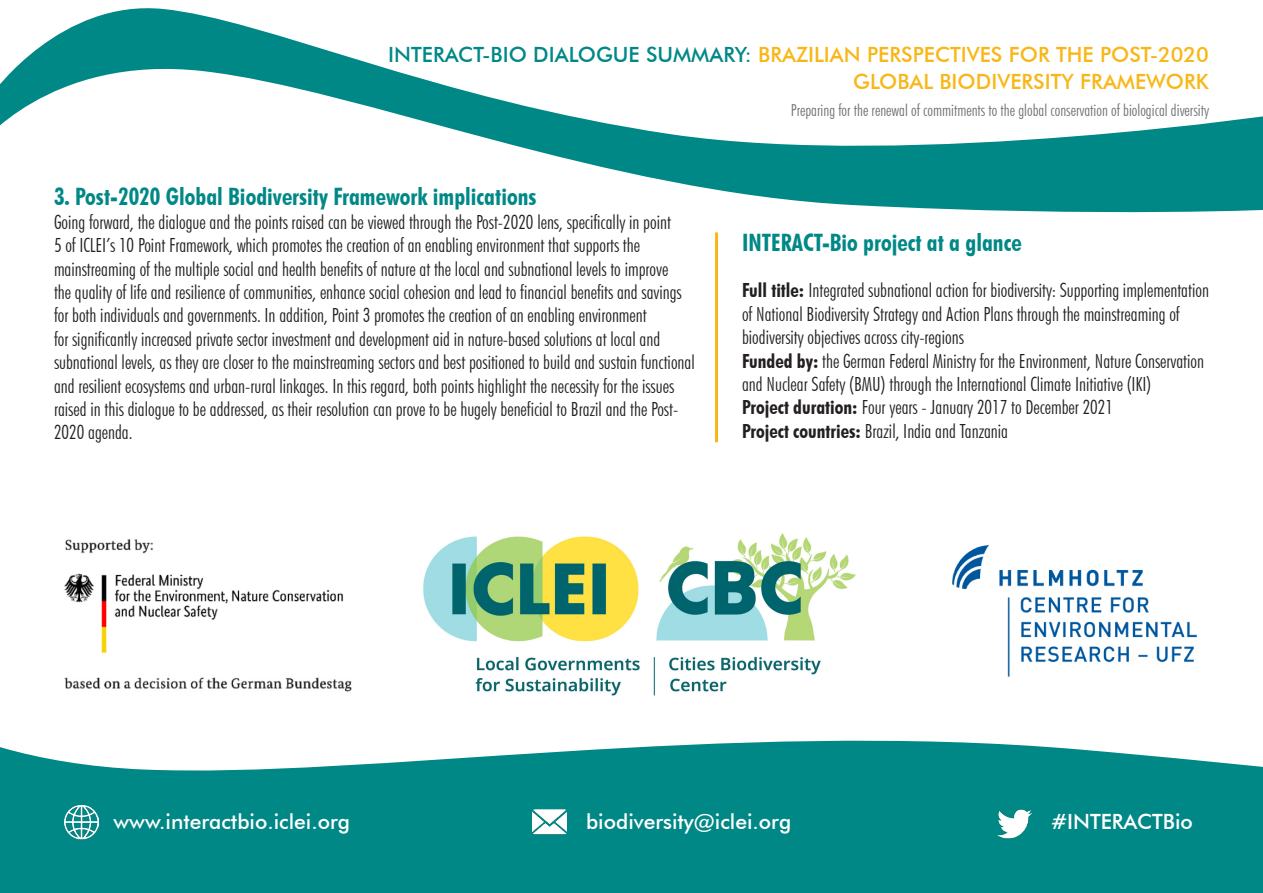
<style>
.page{position:relative;width:1263px;height:893px;background:#fff}
.page>*{position:absolute;margin:0;border:0;box-sizing:border-box;transform-origin:0 0}
.t1{font:700 condensed 24px "Futura BT";color:#008887}
.t2{font:500 21px/27px "Futura BT";color:#f8b717;text-align:right}
.t3{font:500 21px "Futura BT";color:#fff}
.t4{font:300 condensed 19.5px/23.4px "Futura BT";color:#231f20}
.t5{font:300 condensed 16.5px "Futura BT";color:#6e7175}
.s1{color:#008887}
.s2{font-weight:700}
</style>
<div class="page">
<svg style="left:611px;top:169px;width:652px;height:44px;fill:#008887"></svg>
<svg style="left:0;top:8px;width:1263px;height:161px"></svg>
<img style="left:952px;top:544px;width:245px;height:110px">
<img style="left:64px;top:539px;width:280px;height:114px">
<img style="left:423px;top:533px;width:433px;height:109px">
<svg style="left:0;top:654px;width:1263px;height:239px;fill:#008887"></svg>
<hr style="left:715px;top:232px;width:3px;height:210px;background:#f8b717">
<img style="left:64px;top:805px;width:34px;height:37px">
<img style="left:533px;top:805px;width:34px;height:34px">
<img style="left:998px;top:807px;width:34px;height:33px">
<p class="t2" style="left:388px;top:41px;width:822px"><span class="s1">INTERACT-BIO DIALOGUE SUMMARY:</span> BRAZILIAN PERSPECTIVES FOR THE POST-2020<br>GLOBAL BIODIVERSITY FRAMEWORK</p>
<p class="t5" style="left:791px;top:101px;width:420px">Preparing for the renewal of commitments to the global conservation of biological diversity</p>
<p class="t1" style="left:54px;top:182px;width:484px">3. Post-2020 Global Biodiversity Framework implications</p>
<p class="t4" style="left:54px;top:210px;width:642px">Going forward, the dialogue and the points raised can be viewed through the Post-2020 lens, specifically in point<br>5 of ICLEI’s 10 Point Framework, which promotes the creation of an enabling environment that supports the mainstreaming of the multiple social and health benefits of nature at the local and subnational levels to improve<br>the quality of life and resilience of communities, enhance social cohesion and lead to financial benefits and savings for both individuals and governments. In addition, Point 3 promotes the creation of an enabling environment<br>for significantly increased private sector investment and development aid in nature-based solutions at local and subnational levels, as they are closer to the mainstreaming sectors and best positioned to build and sustain functional and resilient ecosystems and urban-rural linkages. In this regard, both points highlight the necessity for the issues raised in this dialogue to be addressed, as their resolution can prove to be hugely beneficial to Brazil and the Post-2020 agenda.</p>
<p class="t1" style="left:742px;top:228px;width:281px">INTERACT-Bio project at a glance</p>
<p class="t4" style="left:742px;top:279px;width:468px"><span class="s2">Full title:</span> Integrated subnational action for biodiversity: Supporting implementation of National Biodiversity Strategy and Action Plans through the mainstreaming of biodiversity objectives across city-regions</p>
<p class="t4" style="left:742px;top:349px;width:464px"><span class="s2">Funded by:</span> the German Federal Ministry for the Environment, Nature Conservation and Nuclear Safety (BMU) through the International Climate Initiative (IKI)</p>
<p class="t4" style="left:742px;top:396px;width:372px"><span class="s2">Project duration:</span> Four years - January 2017 to December 2021</p>
<p class="t4" style="left:742px;top:419px;width:268px"><span class="s2">Project countries:</span> Brazil, India and Tanzania</p>
<p class="t3" style="left:114px;top:809px;width:238px">www.interactbio.iclei.org</p>
<p class="t3" style="left:586px;top:809px;width:207px">biodiversity@iclei.org</p>
<p class="t3" style="left:1051px;top:809px;width:143px">#INTERACTBio</p>
</div>
